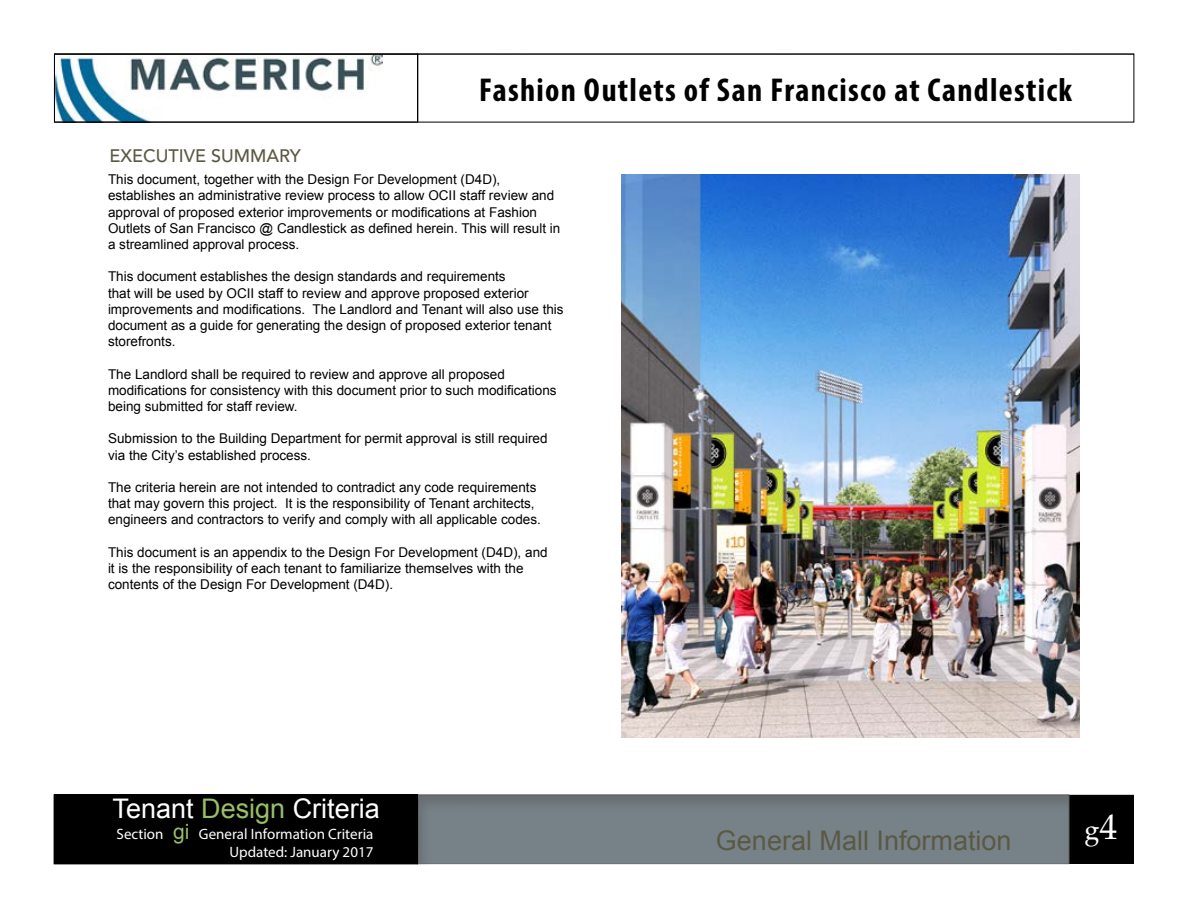
<style>
.page{position:relative;width:1188px;height:918px;background:#fff}
.page>*{position:absolute;margin:0;border:0;box-sizing:border-box;transform-origin:0 0}
.t1{font:700 condensed 33.15px "Myriad Pro";letter-spacing:.04em;color:#000}
.t2{font:27px "Arial";color:#5b5945}
.t3{font:27px "Arial";color:#fff}
.t4{font:27px "Palatino Linotype";color:#fff}
.t5{font:500 18px "Avenir LT Std";color:#5b5945}
.t6{font:15px/18px "Myriad Pro";color:#fff;text-align:right}
.t7{font:13.5px/16.2px "Arial";color:#000}
.s1{color:#99be68}
.s2{font-family:"Arial";font-size:21px;color:#99be68}
.s3{font-size:36px}
</style>
<div class="page">
<img style="left:53px;top:57px;width:329px;height:65px">
<img style="left:622px;top:174px;width:458px;height:564px">
<div style="left:405px;top:784px;width:676px;height:81px;background:#000;opacity:.5"></div>
<div style="left:54px;top:795px;width:364px;height:69px;background:#000"></div>
<div style="left:1069px;top:795px;width:65px;height:69px;background:#000"></div>
<div style="left:40px;top:44px;width:1108px;height:13px;background:#000;opacity:.5"></div>
<div style="left:418px;top:54px;width:716px;height:68px;border:1px solid #000"></div>
<div style="left:54px;top:54px;width:364px;height:68px;border:1px solid #000"></div>
<h3 class="t5" style="left:110px;top:145px;width:193px">EXECUTIVE SUMMARY</h3>
<h1 class="t1" style="left:479px;top:69px;width:595px">Fashion Outlets of San Francisco at Candlestick</h1>
<p class="t7" style="left:108px;top:172px;width:454px">This document, together with the Design For Development (D4D), establishes an administrative review process to allow OCII staff review and approval of proposed exterior improvements or modifications at Fashion Outlets of San Francisco @ Candlestick as defined herein. This will result in a streamlined approval process.</p>
<p class="t7" style="left:108px;top:269px;width:457px">This document establishes the design standards and requirements<br>that will be used by OCII staff to review and approve proposed exterior improvements and modifications. The Landlord and Tenant will also use this document as a guide for generating the design of proposed exterior tenant storefronts.</p>
<p class="t7" style="left:108px;top:366px;width:450px">The Landlord shall be required to review and approve all proposed modifications for consistency with this document prior to such modifications being submitted for staff review.</p>
<p class="t7" style="left:108px;top:431px;width:441px">Submission to the Building Department for permit approval is still required via the City’s established process.</p>
<p class="t7" style="left:108px;top:479px;width:434px">The criteria herein are not intended to contradict any code requirements that may govern this project. It is the responsibility of Tenant architects, engineers and contractors to verify and comply with all applicable codes.</p>
<p class="t7" style="left:108px;top:544px;width:441px">This document is an appendix to the Design For Development (D4D), and it is the responsibility of each tenant to familiarize themselves with the contents of the Design For Development (D4D).</p>
<h2 class="t3" style="left:113px;top:791px;width:269px">Tenant <span class="s1">Design</span> Criteria</h2>
<p class="t6" style="left:117px;top:825px;width:258px">Section <span class="s2">gi</span> General Information Criteria<br>Updated: January 2017</p>
<h2 class="t2" style="left:716px;top:823px;width:297px">General Mall Information</h2>
<h2 class="t4" style="left:1084px;top:811px;width:35px">g<span class="s3">4</span></h2>
</div>
